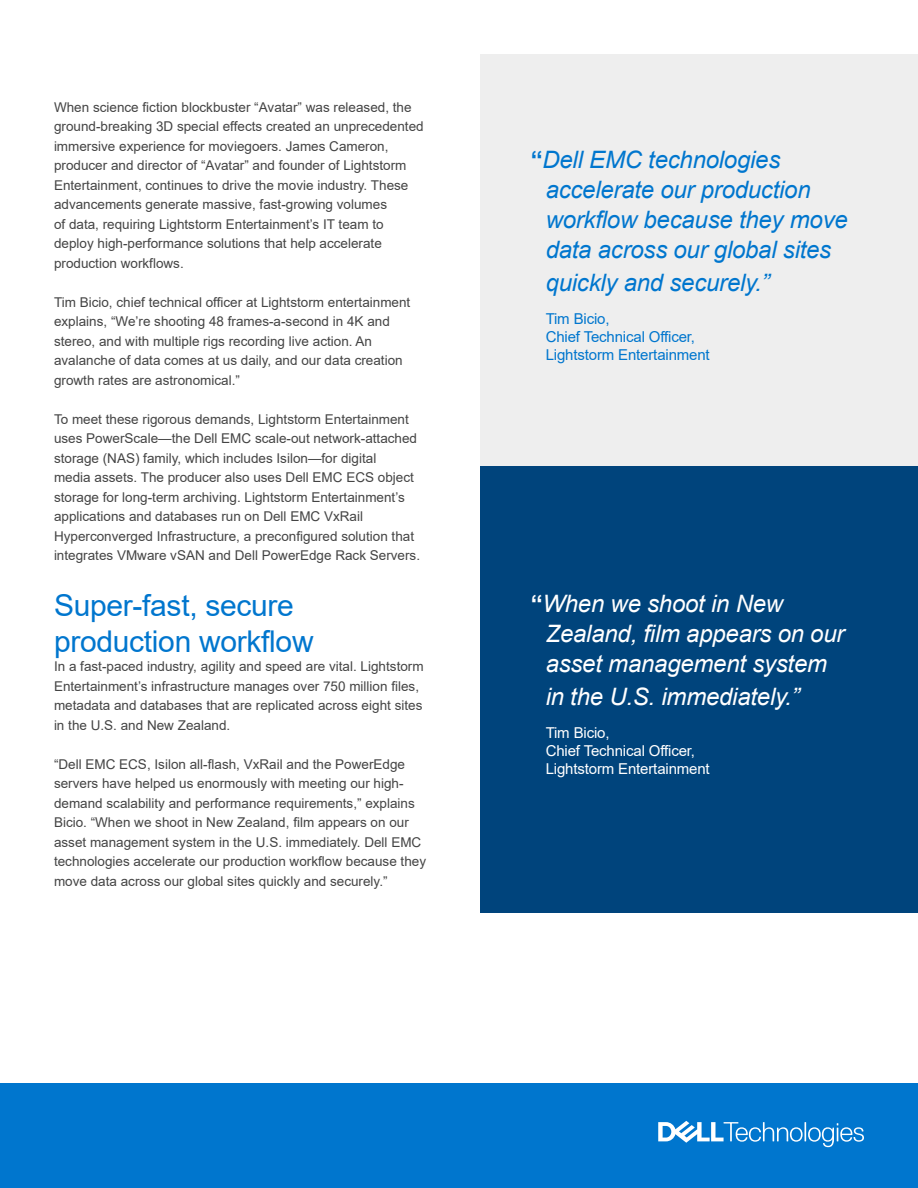
<style>
.page{position:relative;width:918px;height:1188px;background:#fff}
.page>*{position:absolute;margin:0;border:0;box-sizing:border-box;transform-origin:0 0}
.t1{font:30px/36px "Arial";letter-spacing:-.01em;color:#0076ce}
.t2{font:italic 24px/30px "Arial";letter-spacing:-.01em;color:#0076ce}
.t3{font:italic 24px/30px "Arial";letter-spacing:-.01em;color:#fff}
.t4{font:15px/18px "Arial";letter-spacing:-.01em;color:#0076ce}
.t5{font:15px/18px "Arial";letter-spacing:-.01em;color:#fff}
.t6{font:13.5px/19.5px "Arial";color:#444}
.s1{font-weight:700;font-style:normal}
</style>
<div class="page">
<div style="left:0;top:1083px;width:918px;height:105px;background:#0076ce"></div>
<svg style="left:658px;top:1121px;width:206px;height:26px"></svg>
<div style="left:480px;top:54px;width:438px;height:412px;background:#eee"></div>
<div style="left:480px;top:466px;width:438px;height:448px;background:#00447c"></div>
<p class="t6" style="left:54px;top:97px;width:371px">When science fiction blockbuster “Avatar” was released, the ground-breaking 3D special effects created an unprecedented immersive experience for moviegoers. James Cameron, producer and director of “Avatar” and founder of Lightstorm Entertainment, continues to drive the movie industry. These advancements generate massive, fast-growing volumes<br>of data, requiring Lightstorm Entertainment’s IT team to deploy high-performance solutions that help accelerate production workflows.</p>
<p class="t6" style="left:54px;top:292px;width:358px">Tim Bicio, chief technical officer at Lightstorm entertainment explains, “We’re shooting 48 frames-a-second in 4K and stereo, and with multiple rigs recording live action. An avalanche of data comes at us daily, and our data creation growth rates are astronomical.”</p>
<p class="t6" style="left:54px;top:409px;width:368px">To meet these rigorous demands, Lightstorm Entertainment uses PowerScale—the Dell EMC scale-out network-attached storage (NAS) family, which includes Isilon—for digital<br>media assets. The producer also uses Dell EMC ECS object storage for long-term archiving. Lightstorm Entertainment’s applications and databases run on Dell EMC VxRail Hyperconverged Infrastructure, a preconfigured solution that integrates VMware vSAN and Dell PowerEdge Rack Servers.</p>
<h1 class="t1" style="left:54px;top:587px;width:261px">Super-fast, secure production workflow</h1>
<p class="t6" style="left:54px;top:657px;width:371px">In a fast-paced industry, agility and speed are vital. Lightstorm Entertainment’s infrastructure manages over 750 million files, metadata and databases that are replicated across eight sites in the U.S. and New Zealand.</p>
<p class="t6" style="left:54px;top:754px;width:374px">“Dell EMC ECS, Isilon all-flash, VxRail and the PowerEdge servers have helped us enormously with meeting our high&shy;demand scalability and performance requirements,” explains Bicio. “When we shoot in New Zealand, film appears on our asset management system in the U.S. immediately. Dell EMC technologies accelerate our production workflow because they move data across our global sites quickly and securely.”</p>
<h2 class="t2" style="left:546px;top:145px;width:304px;text-indent:-15px"><span class="s1">“</span>Dell EMC technologies accelerate our production workflow because they move data across our global sites</h2>
<h2 class="t2" style="left:546px;top:268px;width:225px">quickly and securely.”</h2>
<p class="t4" style="left:546px;top:310px;width:166px">Tim Bicio,<br>Chief Technical Officer,<br>Lightstorm Entertainment</p>
<h2 class="t3" style="left:546px;top:589px;width:300px;text-indent:-15px"><span class="s1">“</span>When we shoot in New<br>Zealand, film appears on our asset management system</h2>
<h2 class="t3" style="left:546px;top:682px;width:255px">in the U.S. immediately.”</h2>
<p class="t5" style="left:546px;top:723px;width:166px">Tim Bicio,<br>Chief Technical Officer,<br>Lightstorm Entertainment</p>
</div>
